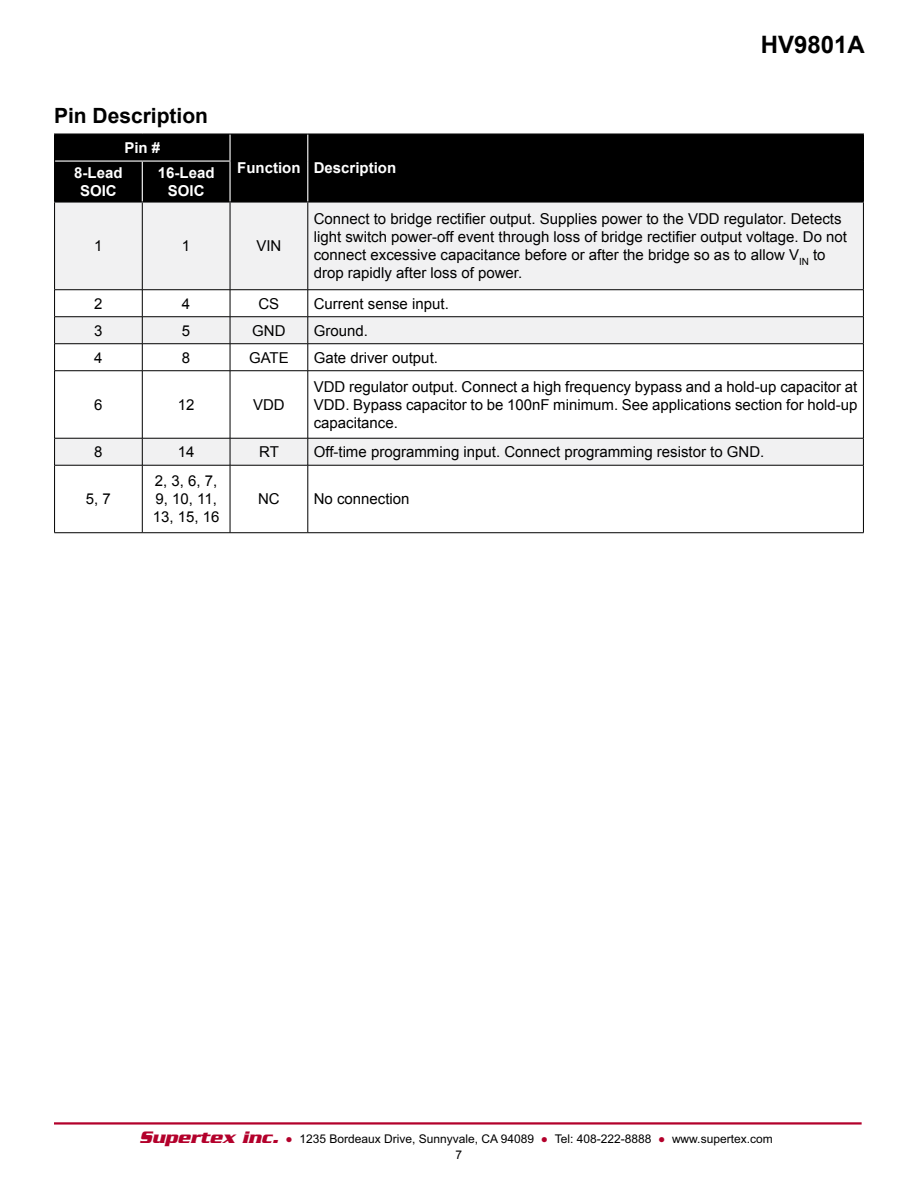
<style>
.page{position:relative;width:918px;height:1188px;background:#fff}
.page>*{position:absolute;margin:0;border:0;box-sizing:border-box;transform-origin:0 0}
.t1{font:700 24px "Arial";color:#000}
.t2{font:700 21px "Arial";color:#000}
.t3{font:15px/18px "Arial";color:#000}
.t4{font:700 15px/18px "Arial";color:#fff;text-align:center}
.t5{font:12px "Arial";color:#000}
.s1{font-family:"Serpentine";font-weight:700;font-style:italic;font-size:18px;color:#b3002b}
.s2{color:#b3002b}
</style>
<div class="page">
<hr style="left:55px;top:1122px;width:807px;height:3px;background:#b3002b">
<div style="left:55px;top:135px;width:808px;height:66px;background:#000"></div>
<svg style="left:55px;top:203px;width:808px;height:262px;fill:#f1f1f2"></svg>
<hr style="left:54px;top:203px;width:1px;height:87px;background:#000">
<hr style="left:142px;top:203px;width:1px;height:87px;background:#000">
<hr style="left:230px;top:203px;width:1px;height:87px;background:#000">
<hr style="left:308px;top:203px;width:1px;height:87px;background:#000">
<hr style="left:863px;top:203px;width:1px;height:87px;background:#000">
<hr style="left:54px;top:289px;width:88px;height:1px;background:#000">
<hr style="left:142px;top:289px;width:88px;height:1px;background:#000">
<hr style="left:230px;top:289px;width:78px;height:1px;background:#000">
<hr style="left:308px;top:289px;width:556px;height:1px;background:#000">
<hr style="left:54px;top:370px;width:88px;height:1px;background:#000">
<hr style="left:54px;top:371px;width:1px;height:67px;background:#000">
<hr style="left:142px;top:370px;width:88px;height:1px;background:#000">
<hr style="left:142px;top:371px;width:1px;height:67px;background:#000">
<hr style="left:230px;top:370px;width:78px;height:1px;background:#000">
<hr style="left:230px;top:371px;width:1px;height:67px;background:#000">
<hr style="left:308px;top:370px;width:556px;height:1px;background:#000">
<hr style="left:308px;top:371px;width:1px;height:67px;background:#000">
<hr style="left:863px;top:371px;width:1px;height:67px;background:#000">
<hr style="left:54px;top:438px;width:88px;height:1px;background:#000">
<svg style="left:54px;top:438px;width:1px;height:27px"></svg>
<hr style="left:142px;top:438px;width:88px;height:1px;background:#000">
<svg style="left:142px;top:438px;width:1px;height:27px"></svg>
<hr style="left:230px;top:438px;width:78px;height:1px;background:#000">
<svg style="left:230px;top:438px;width:1px;height:27px"></svg>
<hr style="left:308px;top:438px;width:556px;height:1px;background:#000">
<svg style="left:308px;top:438px;width:1px;height:27px"></svg>
<svg style="left:863px;top:438px;width:1px;height:27px"></svg>
<hr style="left:54px;top:465px;width:88px;height:1px;background:#000">
<hr style="left:54px;top:465px;width:1px;height:68px;background:#000">
<hr style="left:142px;top:465px;width:88px;height:1px;background:#000">
<hr style="left:142px;top:465px;width:1px;height:68px;background:#000">
<hr style="left:230px;top:465px;width:78px;height:1px;background:#000">
<hr style="left:230px;top:465px;width:1px;height:68px;background:#000">
<hr style="left:308px;top:465px;width:556px;height:1px;background:#000">
<hr style="left:308px;top:465px;width:1px;height:68px;background:#000">
<hr style="left:863px;top:465px;width:1px;height:68px;background:#000">
<hr style="left:54px;top:532px;width:88px;height:1px;background:#000">
<hr style="left:142px;top:532px;width:88px;height:1px;background:#000">
<hr style="left:230px;top:532px;width:78px;height:1px;background:#000">
<hr style="left:308px;top:532px;width:556px;height:1px;background:#000">
<hr style="left:54px;top:134px;width:88px;height:1px;background:#000">
<svg style="left:54px;top:135px;width:1px;height:26px"></svg>
<hr style="left:142px;top:134px;width:88px;height:1px;background:#000">
<hr style="left:230px;top:134px;width:78px;height:1px;background:#000">
<hr style="left:308px;top:134px;width:556px;height:1px;background:#000">
<svg style="left:863px;top:135px;width:1px;height:26px"></svg>
<hr style="left:54px;top:161px;width:1px;height:40px;background:#000">
<hr style="left:863px;top:161px;width:1px;height:40px;background:#000">
<hr style="left:54px;top:201px;width:88px;height:2px;background:#000">
<hr style="left:142px;top:201px;width:88px;height:2px;background:#000">
<hr style="left:230px;top:201px;width:78px;height:2px;background:#000">
<hr style="left:308px;top:201px;width:556px;height:2px;background:#000">
<hr style="left:229px;top:135px;width:2px;height:25px;background:#fff">
<svg style="left:307px;top:135px;width:1px;height:26px"></svg>
<hr style="left:307px;top:161px;width:1px;height:40px;background:#fff">
<hr style="left:55px;top:160px;width:87px;height:2px;background:#fff">
<hr style="left:142px;top:160px;width:89px;height:2px;background:#fff">
<hr style="left:142px;top:162px;width:1px;height:39px;background:#fff">
<hr style="left:229px;top:162px;width:2px;height:39px;background:#fff">
<hr style="left:54px;top:316px;width:88px;height:1px;background:#000">
<svg style="left:54px;top:290px;width:1px;height:81px"></svg>
<hr style="left:142px;top:316px;width:88px;height:1px;background:#000">
<svg style="left:142px;top:290px;width:1px;height:81px"></svg>
<hr style="left:230px;top:316px;width:78px;height:1px;background:#000">
<svg style="left:230px;top:290px;width:1px;height:81px"></svg>
<hr style="left:308px;top:316px;width:556px;height:1px;background:#000">
<svg style="left:308px;top:290px;width:1px;height:81px"></svg>
<svg style="left:863px;top:290px;width:1px;height:81px"></svg>
<hr style="left:54px;top:343px;width:88px;height:1px;background:#000">
<hr style="left:142px;top:343px;width:88px;height:1px;background:#000">
<hr style="left:230px;top:343px;width:78px;height:1px;background:#000">
<hr style="left:308px;top:343px;width:556px;height:1px;background:#000">
<h2 class="t2" style="left:54px;top:102px;width:156px">Pin Description</h2>
<p class="t4" style="left:124px;top:139px;width:37px">Pin #</p>
<p class="t4" style="left:74px;top:164px;width:50px">8-Lead</p>
<p class="t4" style="left:237px;top:160px;width:161px">Function Description</p>
<p class="t4" style="left:80px;top:182px;width:38px">SOIC</p>
<p class="t4" style="left:158px;top:164px;width:58px">16-Lead<br>SOIC</p>
<h1 class="t1" style="left:761px;top:28px;width:106px">HV9801A</h1>
<p class="t3" style="left:94px;top:237px;width:10px">1</p>
<p class="t3" style="left:182px;top:237px;width:10px">1</p>
<p class="t3" style="left:256px;top:237px;width:27px">VIN</p>
<p class="t3" style="left:314px;top:210px;width:535px">Connect to bridge rectifier output. Supplies power to the VDD regulator. Detects light switch power-off event through loss of bridge rectifier output voltage. Do not connect excessive capacitance before or after the bridge so as to allow V<sub>IN</sub> to drop rapidly after loss of power.</p>
<p class="t3" style="left:94px;top:295px;width:10px">2</p>
<p class="t3" style="left:182px;top:295px;width:10px">4</p>
<p class="t3" style="left:258px;top:295px;width:22px">CS</p>
<p class="t3" style="left:314px;top:295px;width:137px">Current sense input.</p>
<p class="t3" style="left:94px;top:322px;width:10px">3</p>
<p class="t3" style="left:182px;top:322px;width:10px">5</p>
<p class="t3" style="left:252px;top:322px;width:35px">GND</p>
<p class="t3" style="left:314px;top:322px;width:56px">Ground.</p>
<p class="t3" style="left:94px;top:349px;width:10px">4</p>
<p class="t3" style="left:182px;top:349px;width:10px">8</p>
<p class="t3" style="left:249px;top:349px;width:41px">GATE</p>
<p class="t3" style="left:314px;top:349px;width:126px">Gate driver output.</p>
<p class="t3" style="left:94px;top:396px;width:10px">6</p>
<p class="t3" style="left:178px;top:396px;width:18px">12</p>
<p class="t3" style="left:253px;top:396px;width:33px">VDD</p>
<p class="t3" style="left:314px;top:378px;width:545px;text-align:justify">VDD regulator output. Connect a high frequency bypass and a hold-up capacitor at VDD. Bypass capacitor to be 100nF minimum. See applications section for hold-up capacitance.</p>
<p class="t3" style="left:94px;top:443px;width:10px">8</p>
<p class="t3" style="left:178px;top:443px;width:18px">14</p>
<p class="t3" style="left:259px;top:443px;width:21px">RT</p>
<p class="t3" style="left:314px;top:443px;width:452px">Off-time programming input. Connect programming resistor to GND.</p>
<p class="t3" style="left:86px;top:490px;width:27px">5, 7</p>
<p class="t3" style="left:153px;top:472px;width:68px">2, 3, 6, 7,<br>9, 10, 11,<br>13, 15, 16</p>
<p class="t3" style="left:258px;top:490px;width:23px">NC</p>
<p class="t3" style="left:314px;top:490px;width:97px">No connection</p>
<p class="t5" style="left:139px;top:1130px;width:635px"><span class="s1">Supertex inc.</span> <span class="s2">●</span> 1235 Bordeaux Drive, Sunnyvale, CA 94089 <span class="s2">●</span> Tel: 408-222-8888 <span class="s2">●</span> www.supertex.com</p>
<p class="t5" style="left:456px;top:1147px;width:8px">7</p>
</div>
